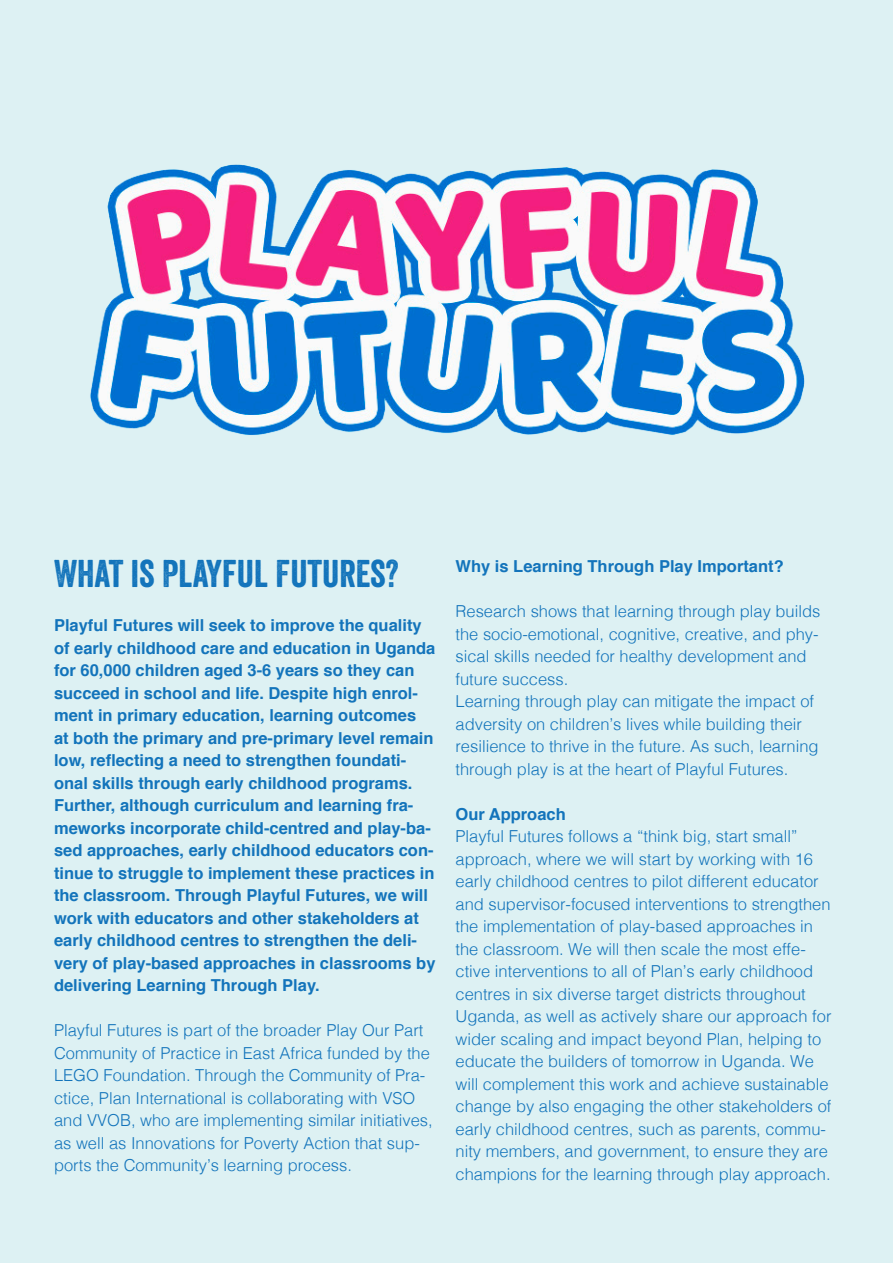
<style>
.page{position:relative;width:893px;height:1263px;background:#ddf1f3}
.page>*{position:absolute;margin:0;border:0;box-sizing:border-box;transform-origin:0 0}
.t1{font:37.5px "Veneer";color:#1374bb}
.t2{font:300 16.5px/22.5px "Helvetica";color:#1374bb}
.t3{font:700 16.5px/22.5px "Helvetica";color:#1374bb}
</style>
<div class="page">
<img style="left:90px;top:164px;width:715px;height:271px">
<p class="t1" style="left:54px;top:551px;width:346px">WHAT IS PLAYFUL FUTURES?</p>
<p class="t3" style="left:54px;top:614px;width:383px">Playful Futures will seek to improve the quality of early childhood care and education in Uganda for 60,000 children aged 3-6 years so they can succeed in school and life. Despite high enrol&shy;ment in primary education, learning outcomes<br>at both the primary and pre-primary level remain low, reflecting a need to strengthen foundati&shy;onal skills through early childhood programs.<br>Further, although curriculum and learning fra&shy;meworks incorporate child-centred and play-ba&shy;sed approaches, early childhood educators con&shy;tinue to struggle to implement these practices in the classroom. Through Playful Futures, we will work with educators and other stakeholders at early childhood centres to strengthen the deli&shy;very of play-based approaches in classrooms by delivering Learning Through Play.</p>
<p class="t2" style="left:54px;top:1018px;width:380px">Playful Futures is part of the broader Play Our Part Community of Practice in East Africa funded by the LEGO Foundation. Through the Community of Pra&shy;ctice, Plan International is collaborating with VSO and VVOB, who are implementing similar initiatives, as well as Innovations for Poverty Action that sup&shy;ports the Community’s learning process.</p>
<p class="t3" style="left:455px;top:555px;width:330px">Why is Learning Through Play Important?</p>
<p class="t2" style="left:455px;top:599px;width:366px">Research shows that learning through play builds the socio-emotional, cognitive, creative, and phy&shy;sical skills needed for healthy development and future success.</p>
<p class="t2" style="left:455px;top:689px;width:365px">Learning through play can mitigate the impact of adversity on children’s lives while building their resilience to thrive in the future. As such, learning through play is at the heart of Playful Futures.</p>
<p class="t3" style="left:455px;top:803px;width:112px">Our Approach</p>
<p class="t2" style="left:455px;top:824px;width:378px">Playful Futures follows a “think big, start small” approach, where we will start by working with 16 early childhood centres to pilot different educator and supervisor-focused interventions to strengthen the implementation of play-based approaches in the classroom. We will then scale the most effe&shy;ctive interventions to all of Plan’s early childhood centres in six diverse target districts throughout Uganda, as well as actively share our approach for wider scaling and impact beyond Plan, helping to educate the builders of tomorrow in Uganda. We will complement this work and achieve sustainable change by also engaging the other stakeholders of early childhood centres, such as parents, commu&shy;nity members, and government, to ensure they are champions for the learning through play approach.</p>
</div>
